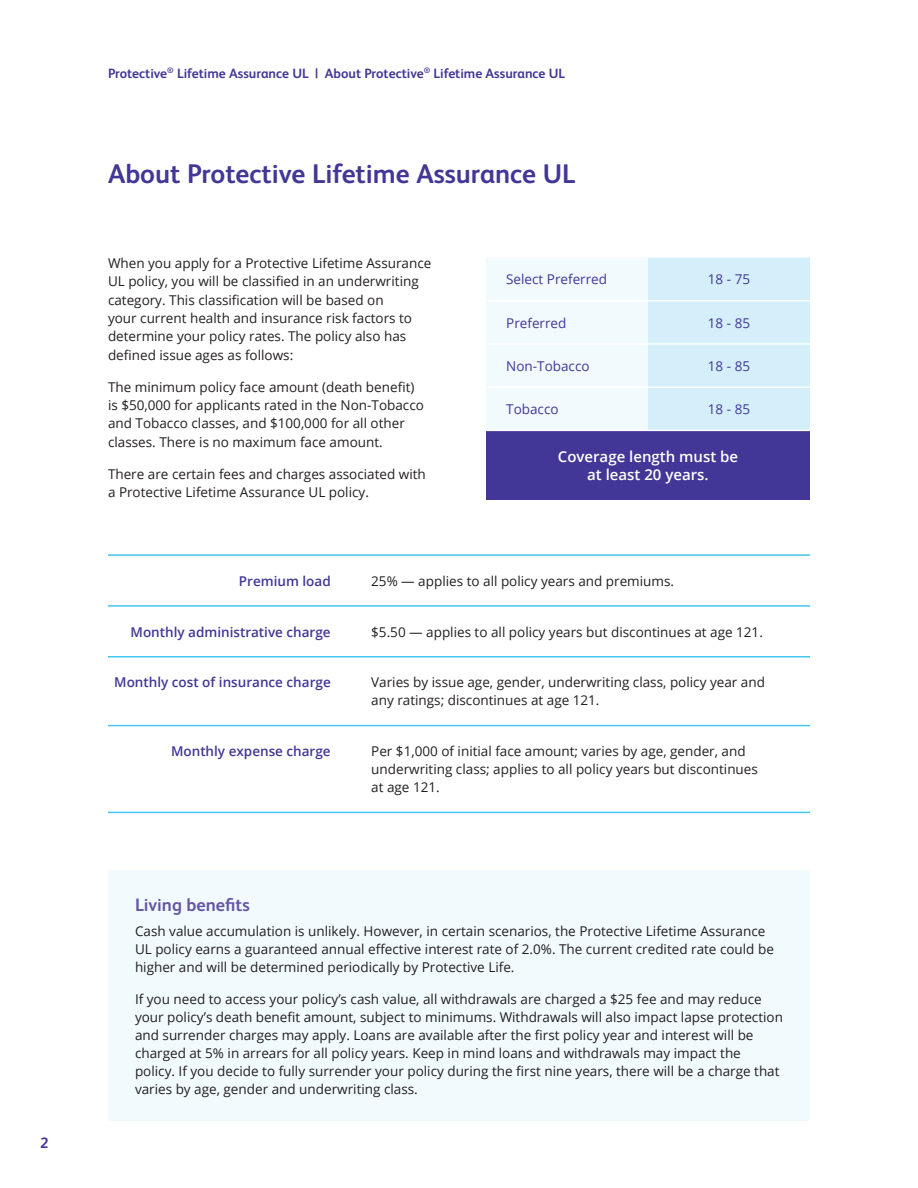
<style>
.page{position:relative;width:918px;height:1188px;background:#fff}
.page>*{position:absolute;margin:0;border:0;box-sizing:border-box;transform-origin:0 0}
.Section_Headline{font:700 27px "FS Albert Pro";color:#423796}
.Section_Subhead{font:700 18px "FS Albert Pro";color:#6556a4}
.Body_Copy{font:600 15px/18px "Open Sans";color:#fff;text-align:center}
.t1{font:700 15px "FS Albert Pro";color:#423796}
.Body_Copy-2{font:13.5px/18px "Open Sans";color:#231f20}
.Body_Copy-3{font:600 13.5px "Open Sans";color:#423796}
.t2{font:700 13.5px "FS Albert Pro";color:#423796}
.Body_Copy-4{font:13.5px "Open Sans";color:#423796}
</style>
<div class="page">
<div style="left:108px;top:870px;width:702px;height:250px;background:#f1fafd"></div>
<svg style="left:486px;top:258px;width:324px;height:172px"></svg>
<div style="left:486px;top:430px;width:324px;height:70px;background:#423796"></div>
<hr style="left:486px;top:300px;width:162px;height:2px;background:#fff">
<hr style="left:648px;top:300px;width:162px;height:2px;background:#fff">
<hr style="left:486px;top:343px;width:162px;height:2px;background:#fff">
<hr style="left:648px;top:343px;width:162px;height:2px;background:#fff">
<hr style="left:486px;top:386px;width:162px;height:2px;background:#fff">
<hr style="left:648px;top:386px;width:162px;height:2px;background:#fff">
<hr style="left:486px;top:430px;width:162px;height:1px;background:#fff">
<hr style="left:648px;top:430px;width:162px;height:1px;background:#fff">
<hr style="left:108px;top:605px;width:243px;height:2px;background:#44c7ee">
<hr style="left:351px;top:605px;width:459px;height:2px;background:#44c7ee">
<hr style="left:108px;top:656px;width:243px;height:2px;background:#44c7ee">
<hr style="left:351px;top:656px;width:459px;height:2px;background:#44c7ee">
<hr style="left:108px;top:725px;width:243px;height:1px;background:#44c7ee">
<hr style="left:351px;top:725px;width:459px;height:1px;background:#44c7ee">
<hr style="left:108px;top:554px;width:243px;height:2px;background:#44c7ee">
<hr style="left:351px;top:554px;width:459px;height:2px;background:#44c7ee">
<hr style="left:108px;top:812px;width:243px;height:1px;background:#44c7ee">
<hr style="left:351px;top:812px;width:459px;height:1px;background:#44c7ee">
<p class="t1" style="left:40px;top:1132px;width:10px">2</p>
<p class="t2" style="left:108px;top:64px;width:459px">Protective<sup>®</sup> Lifetime Assurance UL | About Protective<sup>®</sup> Lifetime Assurance UL</p>
<p class="Section_Headline" style="left:108px;top:155px;width:469px">About Protective Lifetime Assurance UL</p>
<p class="Body_Copy-2" style="left:108px;top:253px;width:325px;line-height:18.5px">When you apply for a Protective Lifetime Assurance UL policy, you will be classified in an underwriting category. This classification will be based on<br>your current health and insurance risk factors to determine your policy rates. The policy also has defined issue ages as follows:</p>
<p class="Body_Copy-2" style="left:108px;top:377px;width:317px;line-height:18.5px">The minimum policy face amount (death benefit) is $50,000 for applicants rated in the Non-Tobacco and Tobacco classes, and $100,000 for all other classes. There is no maximum face amount.</p>
<p class="Body_Copy-2" style="left:108px;top:464px;width:319px;line-height:18.5px">There are certain fees and charges associated with a Protective Lifetime Assurance UL policy.</p>
<p class="Body_Copy-4" style="left:506px;top:270px;width:102px">Select Preferred</p>
<p class="Body_Copy-4" style="left:708px;top:270px;width:44px">18 - 75</p>
<p class="Body_Copy-4" style="left:506px;top:313px;width:62px">Preferred</p>
<p class="Body_Copy-4" style="left:708px;top:313px;width:44px">18 - 85</p>
<p class="Body_Copy-4" style="left:506px;top:357px;width:85px">Non-Tobacco</p>
<p class="Body_Copy-4" style="left:708px;top:357px;width:44px">18 - 85</p>
<p class="Body_Copy-4" style="left:506px;top:400px;width:54px">Tobacco</p>
<p class="Body_Copy-4" style="left:708px;top:400px;width:44px">18 - 85</p>
<p class="Body_Copy" style="left:558px;top:447px;width:182px">Coverage length must be at least 20 years.</p>
<p class="Body_Copy-3" style="left:239px;top:572px;width:93px">Premium load</p>
<p class="Body_Copy-2" style="left:371px;top:571px;width:304px">25% — applies to all policy years and premiums.</p>
<p class="Body_Copy-3" style="left:131px;top:622px;width:202px">Monthly administrative charge</p>
<p class="Body_Copy-2" style="left:371px;top:622px;width:393px">$5.50 — applies to all policy years but discontinues at age 121.</p>
<p class="Body_Copy-3" style="left:114px;top:673px;width:218px">Monthly cost of insurance charge</p>
<p class="Body_Copy-2" style="left:371px;top:673px;width:395px">Varies by issue age, gender, underwriting class, policy year and any ratings; discontinues at age 121.</p>
<p class="Body_Copy-3" style="left:171px;top:742px;width:161px">Monthly expense charge</p>
<p class="Body_Copy-2" style="left:371px;top:742px;width:388px">Per $1,000 of initial face amount; varies by age, gender, and underwriting class; applies to all policy years but discontinues at age 121.</p>
<p class="Section_Subhead" style="left:135px;top:892px;width:116px">Living benefits</p>
<p class="Body_Copy-2" style="left:135px;top:922px;width:640px">Cash value accumulation is unlikely. However, in certain scenarios, the Protective Lifetime Assurance<br>UL policy earns a guaranteed annual effective interest rate of 2.0%. The current credited rate could be higher and will be determined periodically by Protective Life.</p>
<p class="Body_Copy-2" style="left:135px;top:989px;width:650px">If you need to access your policy’s cash value, all withdrawals are charged a $25 fee and may reduce your policy’s death benefit amount, subject to minimums. Withdrawals will also impact lapse protection and surrender charges may apply. Loans are available after the first policy year and interest will be charged at 5% in arrears for all policy years. Keep in mind loans and withdrawals may impact the policy. If you decide to fully surrender your policy during the first nine years, there will be a charge that varies by age, gender and underwriting class.</p>
</div>
